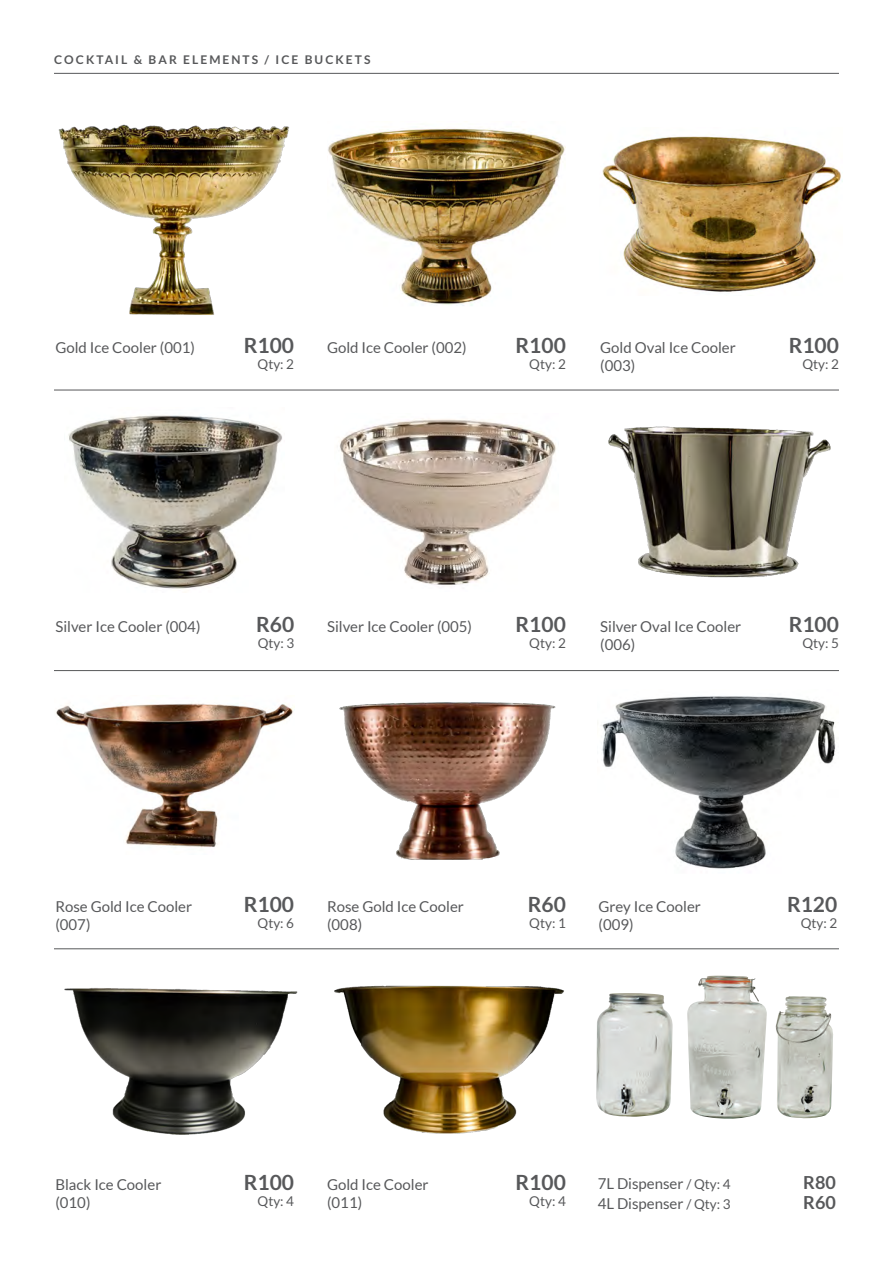
<style>
.page{position:relative;width:893px;height:1263px;background:#fff}
.page>*{position:absolute;margin:0;border:0;box-sizing:border-box;transform-origin:0 0}
.t1{font:700 21px "Lato";color:#57585a}
.t2{font:700 18px "Lato";color:#57585a}
.t3{font:15px/18px "Lato";color:#57585a}
.t4{font:13.5px "Lato";color:#57585a}
.t5{font:700 12px "Lato";letter-spacing:.17em;color:#57585a}
.s1{font-size:13.5px}
</style>
<div class="page">
<img style="left:339px;top:702px;width:217px;height:158px">
<img style="left:328px;top:128px;width:238px;height:178px">
<img style="left:602px;top:136px;width:239px;height:156px">
<img style="left:56px;top:703px;width:238px;height:144px">
<img style="left:339px;top:419px;width:217px;height:166px">
<img style="left:68px;top:415px;width:214px;height:174px">
<img style="left:608px;top:426px;width:223px;height:152px">
<img style="left:58px;top:124px;width:231px;height:191px">
<img style="left:602px;top:696px;width:234px;height:173px">
<img style="left:334px;top:985px;width:230px;height:149px">
<img style="left:64px;top:988px;width:234px;height:147px">
<img style="left:596px;top:976px;width:237px;height:143px">
<hr style="left:54px;top:73px;width:785px;height:1px;background:#57585a">
<hr style="left:54px;top:390px;width:785px;height:1px;background:#57585a">
<hr style="left:54px;top:670px;width:785px;height:1px;background:#57585a">
<hr style="left:54px;top:948px;width:785px;height:1px;background:#57585a">
<p class="t5" style="left:54px;top:52px;width:318px">COCKTAIL &amp; BAR ELEMENTS / ICE BUCKETS</p>
<p class="t3" style="left:55px;top:338px;width:141px">Gold Ice Cooler (001)</p>
<h1 class="t1" style="left:244px;top:333px;width:52px">R100</h1>
<p class="t4" style="left:258px;top:357px;width:38px">Qty: 2</p>
<p class="t3" style="left:327px;top:338px;width:141px">Gold Ice Cooler (002)</p>
<h1 class="t1" style="left:516px;top:333px;width:52px">R100</h1>
<p class="t4" style="left:529px;top:357px;width:38px">Qty: 2</p>
<p class="t3" style="left:600px;top:338px;width:137px">Gold Oval Ice Cooler (003)</p>
<h1 class="t1" style="left:789px;top:333px;width:52px">R100</h1>
<p class="t4" style="left:802px;top:357px;width:38px">Qty: 2</p>
<p class="t3" style="left:56px;top:617px;width:146px">Silver Ice Cooler (004)</p>
<h1 class="t1" style="left:256px;top:612px;width:40px">R60</h1>
<p class="t4" style="left:258px;top:636px;width:38px">Qty: 3</p>
<p class="t3" style="left:327px;top:617px;width:146px">Silver Ice Cooler (005)</p>
<h1 class="t1" style="left:516px;top:612px;width:52px">R100</h1>
<p class="t4" style="left:529px;top:636px;width:38px">Qty: 2</p>
<p class="t3" style="left:600px;top:617px;width:142px">Silver Oval Ice Cooler (006)</p>
<h1 class="t1" style="left:789px;top:612px;width:52px">R100</h1>
<p class="t4" style="left:802px;top:636px;width:38px">Qty: 5</p>
<p class="t3" style="left:55px;top:897px;width:138px">Rose Gold Ice Cooler (007)</p>
<h1 class="t1" style="left:244px;top:892px;width:52px">R100</h1>
<p class="t4" style="left:258px;top:915px;width:38px">Qty: 6</p>
<p class="t3" style="left:327px;top:897px;width:138px">Rose Gold Ice Cooler (008)</p>
<h1 class="t1" style="left:528px;top:892px;width:40px">R60</h1>
<p class="t4" style="left:529px;top:915px;width:38px">Qty: 1</p>
<p class="t3" style="left:599px;top:897px;width:104px">Grey Ice Cooler (009)</p>
<h1 class="t1" style="left:787px;top:892px;width:52px">R120</h1>
<p class="t4" style="left:801px;top:915px;width:38px">Qty: 2</p>
<p class="t3" style="left:55px;top:1175px;width:107px">Black Ice Cooler (010)</p>
<h1 class="t1" style="left:244px;top:1170px;width:52px">R100</h1>
<p class="t4" style="left:258px;top:1193px;width:38px">Qty: 4</p>
<p class="t3" style="left:327px;top:1175px;width:103px">Gold Ice Cooler (011)</p>
<h1 class="t1" style="left:516px;top:1170px;width:52px">R100</h1>
<p class="t4" style="left:529px;top:1193px;width:38px">Qty: 4</p>
<p class="t3" style="left:598px;top:1175px;width:134px">7L Dispenser <span class="s1">/ Qty: 4</span></p>
<p class="t2" style="left:803px;top:1172px;width:34px">R80</p>
<p class="t3" style="left:598px;top:1194px;width:134px">4L Dispenser <span class="s1">/ Qty: 3</span></p>
<p class="t2" style="left:803px;top:1192px;width:34px">R60</p>
</div>
